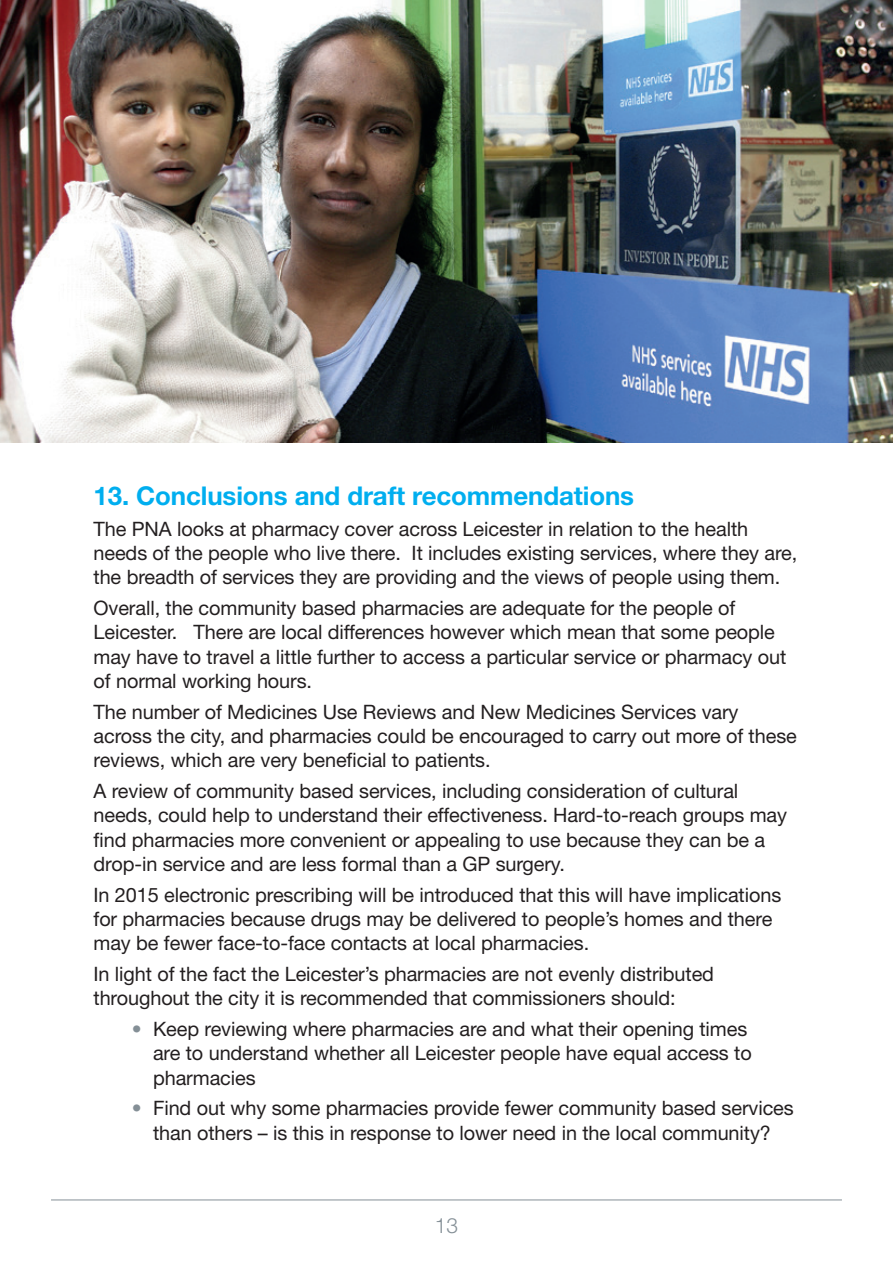
<style>
.page{position:relative;width:893px;height:1263px;background:#fff}
.page>*{position:absolute;margin:0;border:0;box-sizing:border-box;transform-origin:0 0}
.t1{font:700 25.8px "Helvetica Neue";letter-spacing:-.005em;color:#00aeef}
.t2{font:300 21px "Helvetica Neue";color:#848f96}
.t3{font:19.8px/24.3px "Helvetica Neue";letter-spacing:-.005em;color:#231f20}
.s1{color:#848f96}
</style>
<div class="page">
<hr style="left:51px;top:1199px;width:791px;height:1px;background:#848f96">
<img style="left:0;top:0;width:893px;height:442px">
<h1 class="t1" style="left:94px;top:480px;width:542px">13. Conclusions and draft recommendations</h1>
<p class="t3" style="left:94px;top:516px;width:705px">The PNA looks at pharmacy cover across Leicester in relation to the health needs of the people who live there. It includes existing services, where they are, the breadth of services they are providing and the views of people using them.</p>
<p class="t3" style="left:94px;top:595px;width:694px">Overall, the community based pharmacies are adequate for the people of Leicester. There are local differences however which mean that some people may have to travel a little further to access a particular service or pharmacy out of normal working hours.</p>
<p class="t3" style="left:94px;top:699px;width:705px">The number of Medicines Use Reviews and New Medicines Services vary across the city, and pharmacies could be encouraged to carry out more of these reviews, which are very beneficial to patients.</p>
<p class="t3" style="left:94px;top:778px;width:695px">A review of community based services, including consideration of cultural needs, could help to understand their effectiveness. Hard-to-reach groups may find pharmacies more convenient or appealing to use because they can be a drop-in service and are less formal than a GP surgery.</p>
<p class="t3" style="left:94px;top:882px;width:689px">In 2015 electronic prescribing will be introduced that this will have implications for pharmacies because drugs may be delivered to people’s homes and there may be fewer face-to-face contacts at local pharmacies.</p>
<p class="t3" style="left:94px;top:961px;width:622px">In light of the fact the Leicester’s pharmacies are not evenly distributed throughout the city it is recommended that commissioners should:</p>
<p class="t3" style="left:153px;top:1016px;width:600px;text-indent:-21px"><span class="s1">•</span> Keep reviewing where pharmacies are and what their opening times are to understand whether all Leicester people have equal access to pharmacies</p>
<p class="t3" style="left:132px;top:1096px;width:663px;text-align:center"><span class="s1">•</span> Find out why some pharmacies provide fewer community based services than others – is this in response to lower need in the local community?</p>
<p class="t2" style="left:435px;top:1212px;width:25px">13</p>
</div>
